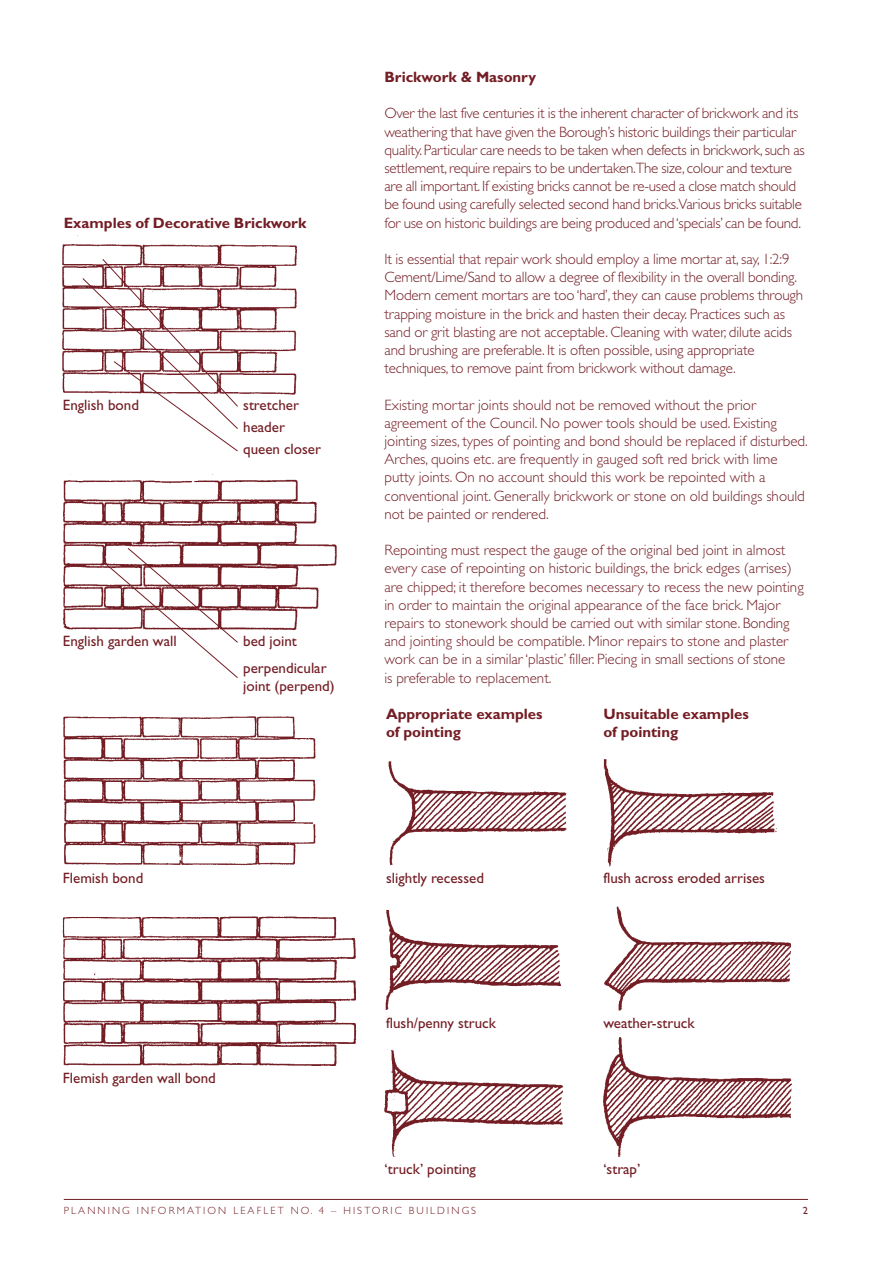
<style>
.page{position:relative;width:893px;height:1263px;background:#fff}
.page>*{position:absolute;margin:0;border:0;box-sizing:border-box;transform-origin:0 0}
.t1{font:300 15px/18.1px "Gill Sans";letter-spacing:-.01em;color:#731d24}
.t2{font:15px/22.2px "Gill Sans";color:#731d24}
.t3{font:700 15px/18.1px "Gill Sans";color:#731d24}
.t4{font:300 10.5px "Gill Sans";letter-spacing:.2em;color:#731d24}
.t5{font:10.5px "Gill Sans";color:#731d24}
</style>
<div class="page">
<hr style="left:64px;top:1199px;width:744px;height:1px;background:#731d24">
<img style="left:62px;top:235px;width:235px;height:160px">
<img style="left:63px;top:716px;width:253px;height:150px">
<img style="left:63px;top:474px;width:274px;height:157px">
<img style="left:62px;top:916px;width:295px;height:150px">
<svg style="left:104px;top:548px;width:134px;height:130px"></svg>
<svg style="left:82px;top:259px;width:156px;height:193px"></svg>
<img style="left:384px;top:1049px;width:179px;height:108px">
<img style="left:385px;top:909px;width:176px;height:101px">
<img style="left:603px;top:1037px;width:189px;height:120px">
<img style="left:604px;top:906px;width:187px;height:105px">
<img style="left:388px;top:761px;width:179px;height:105px">
<img style="left:600px;top:759px;width:177px;height:108px">
<p class="t3" style="left:64px;top:215px;width:244px">Examples of Decorative Brickwork</p>
<p class="t2" style="left:63px;top:395px;width:78px">English bond</p>
<p class="t2" style="left:243px;top:395px;width:79px">stretcher header queen closer</p>
<p class="t2" style="left:63px;top:631px;width:115px">English garden wall</p>
<p class="t2" style="left:243px;top:631px;width:55px">bed joint</p>
<p class="t2" style="left:243px;top:660px;width:93px;line-height:18px">perpendicular joint (perpend)</p>
<p class="t3" style="left:384px;top:69px;width:153px">Brickwork &amp; Masonry</p>
<p class="t1" style="left:384px;top:106px;width:422px">Over the last five centuries it is the inherent character of brickwork and its weathering that have given the Borough’s historic buildings their particular quality.Particular care needs to be taken when defects in brickwork,such as settlement,require repairs to be undertaken.The size,colour and texture are all important.If existing bricks cannot be re-used a close match should be found using carefully selected second hand bricks.Various bricks suitable for use on historic buildings are being produced and‘specials’can be found.</p>
<p class="t1" style="left:384px;top:251px;width:420px">It is essential that repair work should employ a lime mortar at, say, 1:2:9<br>Cement/Lime/Sand to allow a degree of flexibility in the overall bonding.<br>Modern cement mortars are too ‘hard’, they can cause problems through trapping moisture in the brick and hasten their decay. Practices such as sand or grit blasting are not acceptable. Cleaning with water, dilute acids and brushing are preferable. It is often possible, using appropriate techniques, to remove paint from brickwork without damage.</p>
<p class="t1" style="left:384px;top:397px;width:425px">Existing mortar joints should not be removed without the prior agreement of the Council. No power tools should be used. Existing jointing sizes, types of pointing and bond should be replaced if disturbed.<br>Arches, quoins etc. are frequently in gauged soft red brick with lime putty joints. On no account should this work be repointed with a conventional joint. Generally brickwork or stone on old buildings should not be painted or rendered.</p>
<p class="t1" style="left:384px;top:542px;width:421px">Repointing must respect the gauge of the original bed joint in almost every case of repointing on historic buildings, the brick edges (arrises) are chipped; it therefore becomes necessary to recess the new pointing in order to maintain the original appearance of the face brick. Major repairs to stonework should be carried out with similar stone. Bonding and jointing should be compatible. Minor repairs to stone and plaster work can be in a similar ‘plastic’ filler. Piecing in small sections of stone<br>is preferable to replacement.</p>
<p class="t3" style="left:386px;top:706px;width:158px">Appropriate examples of pointing</p>
<p class="t3" style="left:603px;top:706px;width:147px">Unsuitable examples of pointing</p>
<p class="t2" style="left:63px;top:868px;width:82px">Flemish bond</p>
<p class="t2" style="left:386px;top:868px;width:99px">slightly recessed</p>
<p class="t2" style="left:603px;top:868px;width:163px">flush across eroded arrises</p>
<p class="t2" style="left:63px;top:1068px;width:155px">Flemish garden wall bond</p>
<p class="t2" style="left:386px;top:1013px;width:111px">flush/penny struck</p>
<p class="t2" style="left:385px;top:1159px;width:93px">‘truck’ pointing</p>
<p class="t2" style="left:603px;top:1013px;width:93px">weather-struck</p>
<p class="t2" style="left:603px;top:1159px;width:39px">‘strap’</p>
<p class="t4" style="left:64px;top:1207px;width:414px">PLANNING INFORMATION LEAFLET NO. 4 – HISTORIC BUILDINGS</p>
<p class="t5" style="left:803px;top:1207px;width:7px">2</p>
</div>
